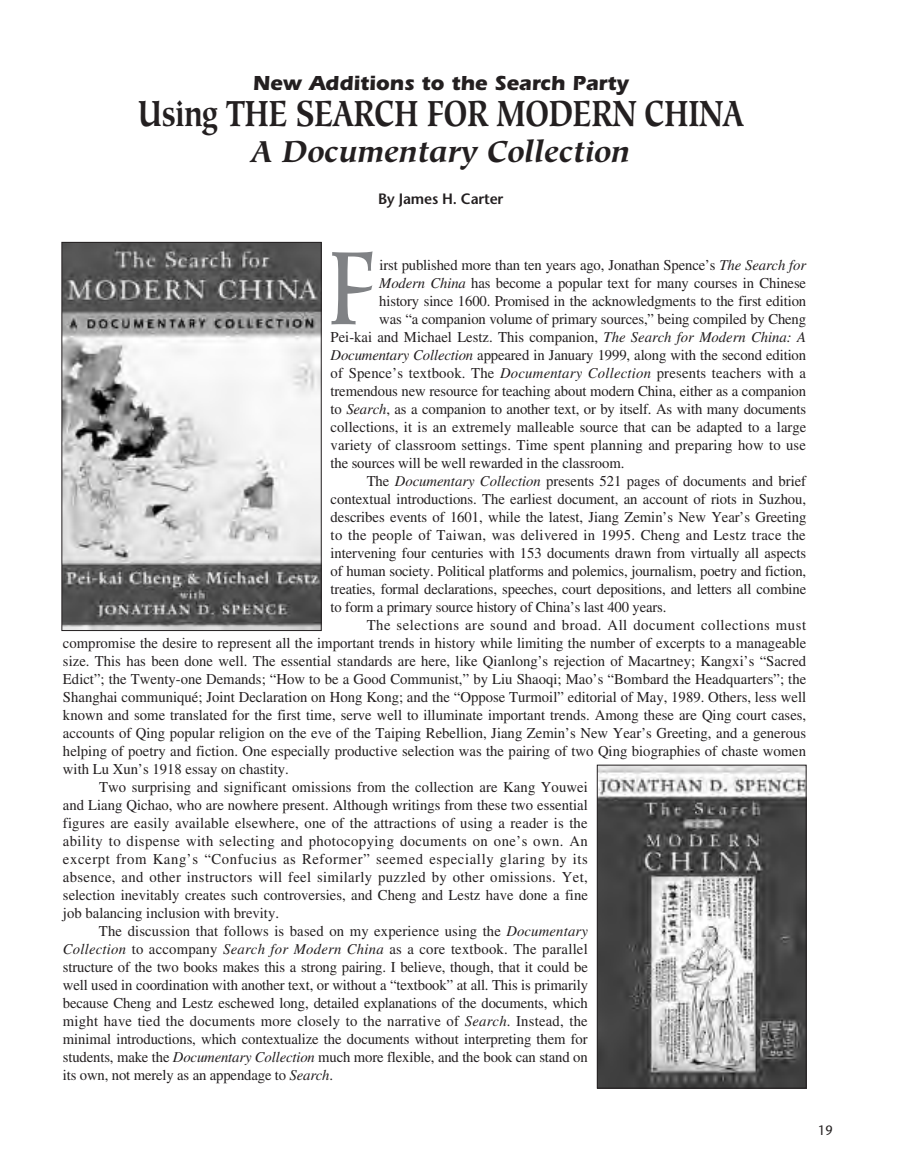
<style>
.page{position:relative;width:905px;height:1175px;background:#fff}
.page>*{position:absolute;margin:0;border:0;box-sizing:border-box;transform-origin:0 0}
.t1{font:500 103.5px "Hiroshige";color:#808285;scale:.8 1}
.t2{font:700 36px "Hiroshige";letter-spacing:-.02em;color:#231f20;scale:.8 1}
.t3{font:italic 700 30px "Hiroshige";color:#231f20}
.t4{font:700 21px "Itc Eras";color:#231f20}
.t5{font:15px "EAA Times";color:#231f20}
.t6{font:15px "EAA Times";letter-spacing:.025em;color:#231f20}
.t7{font:15px "EAA Times";letter-spacing:.04em;color:#231f20}
.t8{font:15px "EAA Times";letter-spacing:.02em;color:#231f20}
.t9{font:15px "EAA Times";letter-spacing:.035em;color:#231f20}
.t10{font:600 15px "Stone Sans";letter-spacing:-.01em;color:#231f20}
.t11{font:13.5px "Stone Sans";color:#231f20;scale:.95 1}
.s1{font-style:italic}
</style>
<div class="page">
<img style="left:63px;top:244px;width:256px;height:385px">
<div style="left:61px;top:242px;width:260px;height:389px;border:1px solid #231f20"></div>
<img style="left:599px;top:766px;width:205px;height:320px">
<div style="left:597px;top:764px;width:209px;height:324px;border:1px solid #231f20"></div>
<h3 class="t4" style="left:253px;top:75px;width:378px">New Additions to the Search Party</h3>
<h2 class="t2" style="left:138px;top:98px;width:758px">Using THE SEARCH FOR MODERN CHINA</h2>
<h3 class="t3" style="left:252px;top:139px;width:380px">A Documentary Collection</h3>
<p class="t10" style="left:378px;top:192px;width:127px">By James H. Carter</p>
<h1 class="t1" style="left:326px;top:245px;width:63px">F</h1>
<p class="t5" style="left:379px;top:260px;width:428px">irst published more than ten years ago, Jonathan Spence’s <span class="s1">The Search for</span></p>
<p class="t5" style="left:379px;top:278px;width:428px"><span class="s1">Modern China</span> has become a popular text for many courses in Chinese</p>
<p class="t5" style="left:379px;top:296px;width:428px">history since 1600. Promised in the acknowledgments to the first edition</p>
<p class="t5" style="left:379px;top:314px;width:428px">was “a companion volume of primary sources,” being compiled by Cheng</p>
<p class="t5" style="left:330px;top:332px;width:477px">Pei-kai and Michael Lestz. This companion, <span class="s1">The Search for Modern China: A</span></p>
<p class="t5" style="left:330px;top:350px;width:477px"><span class="s1">Documentary Collection</span> appeared in January 1999, along with the second edition</p>
<p class="t5" style="left:330px;top:368px;width:477px">of Spence’s textbook. The <span class="s1">Documentary Collection</span> presents teachers with a</p>
<p class="t5" style="left:330px;top:386px;width:477px">tremendous new resource for teaching about modern China, either as a companion</p>
<p class="t5" style="left:330px;top:404px;width:477px">to <span class="s1">Search</span>, as a companion to another text, or by itself. As with many documents</p>
<p class="t5" style="left:330px;top:422px;width:477px">collections, it is an extremely malleable source that can be adapted to a large</p>
<p class="t5" style="left:330px;top:440px;width:477px">variety of classroom settings. Time spent planning and preparing how to use</p>
<p class="t5" style="left:330px;top:458px;width:295px">the sources will be well rewarded in the classroom.</p>
<p class="t5" style="left:366px;top:476px;width:441px">The <span class="s1">Documentary Collection</span> presents 521 pages of documents and brief</p>
<p class="t5" style="left:330px;top:494px;width:477px">contextual introductions. The earliest document, an account of riots in Suzhou,</p>
<p class="t5" style="left:330px;top:512px;width:477px">describes events of 1601, while the latest, Jiang Zemin’s New Year’s Greeting</p>
<p class="t8" style="left:330px;top:530px;width:476px">to the people of Taiwan, was delivered in 1995. Cheng and Lestz trace the</p>
<p class="t5" style="left:330px;top:548px;width:477px">intervening four centuries with 153 documents drawn from virtually all aspects</p>
<p class="t5" style="left:330px;top:566px;width:477px">of human society. Political platforms and polemics, journalism, poetry and fiction,</p>
<p class="t5" style="left:330px;top:584px;width:477px">treaties, formal declarations, speeches, court depositions, and letters all combine</p>
<p class="t5" style="left:330px;top:602px;width:337px">to form a primary source history of China’s last 400 years.</p>
<p class="t9" style="left:366px;top:620px;width:441px">The selections are sound and broad. All document collections must</p>
<p class="t5" style="left:63px;top:638px;width:744px">compromise the desire to represent all the important trends in history while limiting the number of excerpts to a manageable</p>
<p class="t5" style="left:63px;top:656px;width:744px">size. This has been done well. The essential standards are here, like Qianlong’s rejection of Macartney; Kangxi’s “Sacred</p>
<p class="t5" style="left:63px;top:674px;width:744px">Edict”; the Twenty-one Demands; “How to be a Good Communist,” by Liu Shaoqi; Mao’s “Bombard the Headquarters”; the</p>
<p class="t5" style="left:63px;top:692px;width:744px">Shanghai communiqué; Joint Declaration on Hong Kong; and the “Oppose Turmoil” editorial of May, 1989. Others, less well</p>
<p class="t5" style="left:63px;top:710px;width:744px">known and some translated for the first time, serve well to illuminate important trends. Among these are Qing court cases,</p>
<p class="t5" style="left:63px;top:728px;width:744px">accounts of Qing popular religion on the eve of the Taiping Rebellion, Jiang Zemin’s New Year’s Greeting, and a generous</p>
<p class="t5" style="left:63px;top:746px;width:744px">helping of poetry and fiction. One especially productive selection was the pairing of two Qing biographies of chaste women</p>
<p class="t5" style="left:63px;top:764px;width:227px">with Lu Xun’s 1918 essay on chastity.</p>
<p class="t5" style="left:99px;top:782px;width:490px">Two surprising and significant omissions from the collection are Kang Youwei</p>
<p class="t5" style="left:63px;top:800px;width:526px">and Liang Qichao, who are nowhere present. Although writings from these two essential</p>
<p class="t5" style="left:63px;top:818px;width:526px">figures are easily available elsewhere, one of the attractions of using a reader is the</p>
<p class="t6" style="left:63px;top:836px;width:526px">ability to dispense with selecting and photocopying documents on one’s own. An</p>
<p class="t7" style="left:63px;top:854px;width:526px">excerpt from Kang’s “Confucius as Reformer” seemed especially glaring by its</p>
<p class="t6" style="left:63px;top:872px;width:526px">absence, and other instructors will feel similarly puzzled by other omissions. Yet,</p>
<p class="t5" style="left:63px;top:890px;width:526px">selection inevitably creates such controversies, and Cheng and Lestz have done a fine</p>
<p class="t5" style="left:63px;top:908px;width:218px">job balancing inclusion with brevity.</p>
<p class="t5" style="left:99px;top:926px;width:490px">The discussion that follows is based on my experience using the <span class="s1">Documentary</span></p>
<p class="t5" style="left:63px;top:944px;width:526px"><span class="s1">Collection</span> to accompany <span class="s1">Search for Modern China</span> as a core textbook. The parallel</p>
<p class="t5" style="left:63px;top:962px;width:526px">structure of the two books makes this a strong pairing. I believe, though, that it could be</p>
<p class="t5" style="left:63px;top:980px;width:526px">well used in coordination with another text, or without a “textbook” at all. This is primarily</p>
<p class="t5" style="left:63px;top:998px;width:526px">because Cheng and Lestz eschewed long, detailed explanations of the documents, which</p>
<p class="t5" style="left:63px;top:1016px;width:526px">might have tied the documents more closely to the narrative of <span class="s1">Search</span>. Instead, the</p>
<p class="t5" style="left:63px;top:1034px;width:526px">minimal introductions, which contextualize the documents without interpreting them for</p>
<p class="t5" style="left:63px;top:1052px;width:526px">students, make the <span class="s1">Documentary Collection</span> much more flexible, and the book can stand on</p>
<p class="t5" style="left:63px;top:1070px;width:272px">its own, not merely as an appendage to <span class="s1">Search</span>.</p>
<p class="t11" style="left:818px;top:1124px;width:17px">19</p>
</div>
